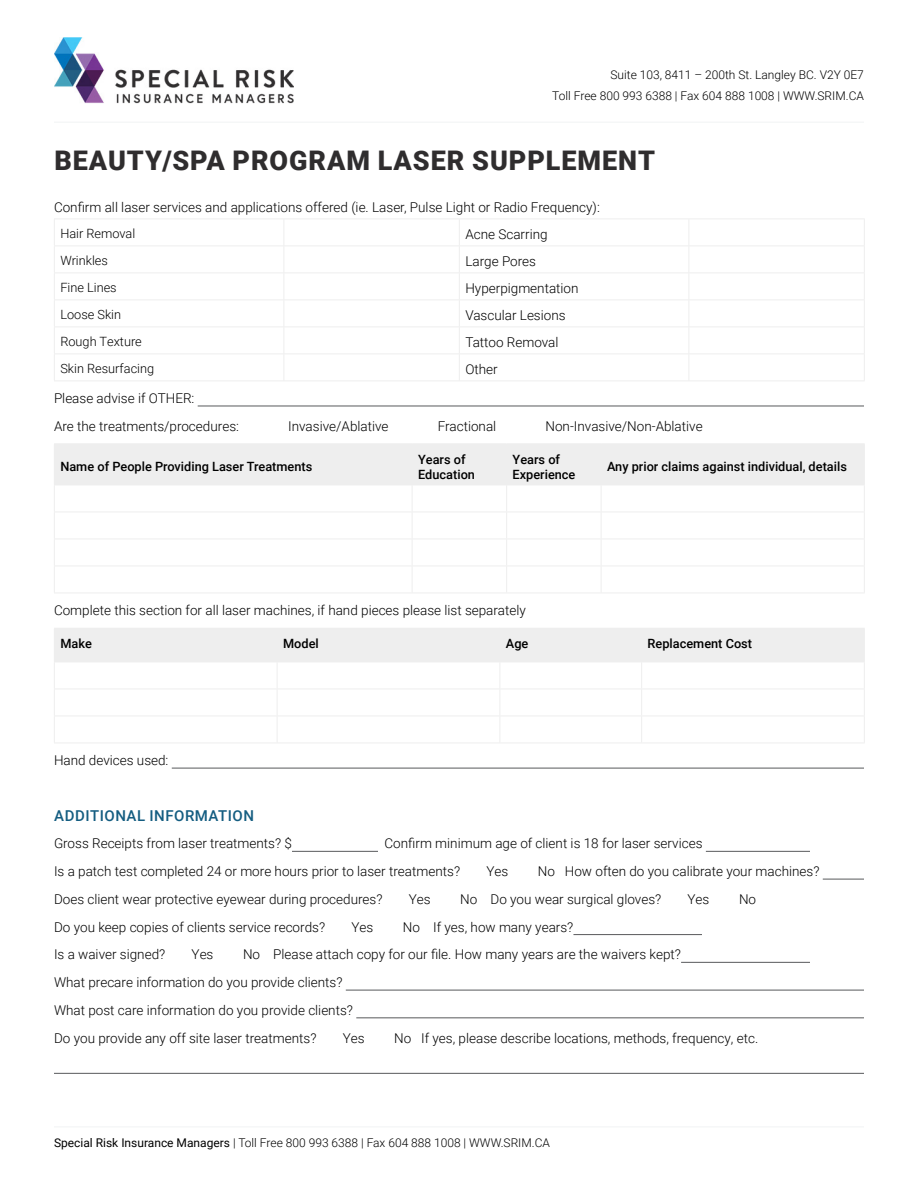
<style>
.page{position:relative;width:918px;height:1188px;background:#fff}
.page>*{position:absolute;margin:0;border:0;box-sizing:border-box;transform-origin:0 0}
.t1{font:900 27px "Roboto";letter-spacing:.035em;color:#2f2d2e}
.t2{font:500 15px "Roboto";letter-spacing:.035em;color:#145d81}
.t3{font:300 13.5px/27.8px "Roboto";color:#000}
.t4{font:500 12.75px/15px "Roboto";color:#000}
.t5{font:300 12.75px "Roboto";color:#000}
.t6{font:300 12px/21px "Roboto";color:#000;text-align:right}
.s1{font-weight:400}
</style>
<div class="page">
<hr style="left:54px;top:1126px;width:810px;height:1px;background:#f1f3f4">
<hr style="left:54px;top:122px;width:810px;height:1px;background:#f1f3f4">
<hr style="left:198px;top:406px;width:666px;height:1px;background:#58595b">
<hr style="left:172px;top:768px;width:692px;height:1px;background:#58595b">
<hr style="left:292px;top:851px;width:86px;height:1px;background:#58595b">
<hr style="left:706px;top:851px;width:104px;height:1px;background:#58595b">
<hr style="left:823px;top:879px;width:41px;height:1px;background:#58595b">
<hr style="left:573px;top:934px;width:129px;height:1px;background:#58595b">
<hr style="left:681px;top:962px;width:129px;height:1px;background:#58595b">
<hr style="left:346px;top:990px;width:518px;height:1px;background:#58595b">
<hr style="left:356px;top:1018px;width:508px;height:1px;background:#58595b">
<hr style="left:54px;top:1073px;width:810px;height:1px;background:#58595b">
<hr style="left:54px;top:218px;width:230px;height:1px;background:#eee">
<hr style="left:284px;top:218px;width:175px;height:1px;background:#eee">
<hr style="left:459px;top:218px;width:230px;height:1px;background:#eee">
<hr style="left:689px;top:218px;width:176px;height:1px;background:#eee">
<hr style="left:54px;top:245px;width:230px;height:1px;background:#eee">
<hr style="left:284px;top:245px;width:175px;height:1px;background:#eee">
<hr style="left:459px;top:245px;width:230px;height:1px;background:#eee">
<hr style="left:689px;top:245px;width:176px;height:1px;background:#eee">
<hr style="left:54px;top:272px;width:230px;height:1px;background:#eee">
<hr style="left:284px;top:272px;width:175px;height:1px;background:#eee">
<hr style="left:459px;top:272px;width:230px;height:1px;background:#eee">
<hr style="left:689px;top:272px;width:176px;height:1px;background:#eee">
<hr style="left:54px;top:299px;width:230px;height:1px;background:#eee">
<hr style="left:284px;top:299px;width:175px;height:1px;background:#eee">
<hr style="left:459px;top:299px;width:230px;height:1px;background:#eee">
<hr style="left:689px;top:299px;width:176px;height:1px;background:#eee">
<hr style="left:54px;top:326px;width:230px;height:1px;background:#eee">
<hr style="left:284px;top:326px;width:175px;height:1px;background:#eee">
<hr style="left:459px;top:326px;width:230px;height:1px;background:#eee">
<hr style="left:689px;top:326px;width:176px;height:1px;background:#eee">
<hr style="left:54px;top:353px;width:230px;height:1px;background:#eee">
<svg style="left:54px;top:219px;width:1px;height:161px"></svg>
<hr style="left:284px;top:353px;width:175px;height:1px;background:#eee">
<hr style="left:459px;top:353px;width:230px;height:1px;background:#eee">
<svg style="left:459px;top:219px;width:1px;height:161px"></svg>
<hr style="left:689px;top:353px;width:176px;height:1px;background:#eee">
<svg style="left:688px;top:219px;width:1px;height:161px"></svg>
<svg style="left:864px;top:219px;width:1px;height:161px"></svg>
<hr style="left:54px;top:380px;width:230px;height:1px;background:#eee">
<hr style="left:284px;top:380px;width:175px;height:1px;background:#eee">
<hr style="left:459px;top:380px;width:230px;height:1px;background:#eee">
<hr style="left:689px;top:380px;width:176px;height:1px;background:#eee">
<hr style="left:54px;top:443px;width:358px;height:1px;background:#eee">
<hr style="left:412px;top:443px;width:95px;height:1px;background:#eee">
<hr style="left:507px;top:443px;width:94px;height:1px;background:#eee">
<hr style="left:601px;top:443px;width:264px;height:1px;background:#eee">
<svg style="left:54px;top:444px;width:811px;height:149px"></svg>
<hr style="left:54px;top:593px;width:358px;height:1px;background:#eee">
<hr style="left:412px;top:593px;width:95px;height:1px;background:#eee">
<hr style="left:507px;top:593px;width:94px;height:1px;background:#eee">
<hr style="left:601px;top:593px;width:264px;height:1px;background:#eee">
<svg style="left:54px;top:628px;width:811px;height:115px"></svg>
<hr style="left:54px;top:743px;width:223px;height:1px;background:#eee">
<hr style="left:277px;top:743px;width:223px;height:1px;background:#eee">
<hr style="left:500px;top:743px;width:142px;height:1px;background:#eee">
<hr style="left:642px;top:743px;width:223px;height:1px;background:#eee">
<img style="left:54px;top:38px;width:240px;height:66px">
<p class="t6" style="left:552px;top:64px;width:313px">Suite 103, 8411 – 200th St. Langley BC. V2Y 0E7<br>Toll Free 800 993 6388 | Fax 604 888 1008 | WWW.SRIM.CA</p>
<h1 class="t1" style="left:54px;top:142px;width:602px">BEAUTY/SPA PROGRAM LASER SUPPLEMENT</h1>
<p class="t3" style="left:54px;top:193px;width:547px">Confirm all laser services and applications offered (ie. Laser, Pulse Light or Radio Frequency):</p>
<p class="t5" style="left:60px;top:225px;width:76px">Hair Removal</p>
<p class="t3" style="left:465px;top:220px;width:84px">Acne Scarring</p>
<p class="t5" style="left:60px;top:252px;width:49px">Wrinkles</p>
<p class="t3" style="left:465px;top:247px;width:72px">Large Pores</p>
<p class="t5" style="left:60px;top:279px;width:58px">Fine Lines</p>
<p class="t3" style="left:465px;top:274px;width:115px">Hyperpigmentation</p>
<p class="t5" style="left:60px;top:306px;width:62px">Loose Skin</p>
<p class="t3" style="left:465px;top:301px;width:102px">Vascular Lesions</p>
<p class="t5" style="left:60px;top:333px;width:83px">Rough Texture</p>
<p class="t3" style="left:465px;top:328px;width:95px">Tattoo Removal</p>
<p class="t5" style="left:60px;top:360px;width:95px">Skin Resurfacing</p>
<p class="t3" style="left:465px;top:355px;width:34px">Other</p>
<p class="t3" style="left:54px;top:384px;width:187px">Please advise if OTHER:<br>Are the treatments/procedures:</p>
<p class="t3" style="left:288px;top:412px;width:102px">Invasive/Ablative</p>
<p class="t3" style="left:438px;top:412px;width:60px">Fractional</p>
<p class="t3" style="left:546px;top:412px;width:159px">Non-Invasive/Non-Ablative</p>
<p class="t4" style="left:60px;top:458px;width:253px">Name of People Providing Laser Treatments</p>
<p class="t4" style="left:418px;top:451px;width:58px">Years of<br>Education</p>
<p class="t4" style="left:513px;top:451px;width:64px">Years of<br>Experience</p>
<p class="t4" style="left:607px;top:458px;width:241px">Any prior claims against individual, details</p>
<p class="t3" style="left:54px;top:596px;width:473px">Complete this section for all laser machines, if hand pieces please list separately</p>
<p class="t4" style="left:60px;top:636px;width:33px">Make</p>
<p class="t4" style="left:283px;top:636px;width:37px">Model</p>
<p class="t4" style="left:506px;top:636px;width:24px">Age</p>
<p class="t4" style="left:648px;top:636px;width:106px">Replacement Cost</p>
<p class="t3" style="left:54px;top:746px;width:116px">Hand devices used:</p>
<p class="t2" style="left:54px;top:805px;width:201px">ADDITIONAL INFORMATION</p>
<p class="t3" style="left:54px;top:829px;width:239px">Gross Receipts from laser treatments? $</p>
<p class="t3" style="left:54px;top:829px;width:650px;text-indent:331px">Confirm minimum age of client is 18 for laser services<br>Is a patch test completed 24 or more hours prior to laser treatments?</p>
<p class="t3" style="left:486px;top:857px;width:23px">Yes</p>
<p class="t3" style="left:538px;top:857px;width:283px">No How often do you calibrate your machines?</p>
<p class="t3" style="left:54px;top:885px;width:330px">Does client wear protective eyewear during procedures?</p>
<p class="t3" style="left:409px;top:885px;width:23px">Yes</p>
<p class="t3" style="left:460px;top:885px;width:203px">No Do you wear surgical gloves?</p>
<p class="t3" style="left:688px;top:885px;width:23px">Yes</p>
<p class="t3" style="left:739px;top:885px;width:19px">No</p>
<p class="t3" style="left:54px;top:912px;width:273px">Do you keep copies of clients service records?</p>
<p class="t3" style="left:351px;top:912px;width:23px">Yes</p>
<p class="t3" style="left:403px;top:912px;width:172px">No If yes, how many years?</p>
<p class="t3" style="left:54px;top:940px;width:113px">Is a waiver signed?</p>
<p class="t3" style="left:192px;top:940px;width:23px">Yes</p>
<p class="t3" style="left:54px;top:940px;width:629px;text-indent:189px">No Please attach copy for our file. How many years are the waivers kept?<br>What precare information do you provide clients?<br>What post care information do you provide clients?<br>Do you provide any off site laser treatments?</p>
<p class="t3" style="left:343px;top:1023px;width:23px">Yes</p>
<p class="t3" style="left:394px;top:1023px;width:366px">No If yes, please describe locations, methods, frequency, etc.</p>
<p class="t6" style="left:54px;top:1131px;width:498px"><span class="s1">Special Risk Insurance Managers</span> | Toll Free 800 993 6388 | Fax 604 888 1008 | WWW.SRIM.CA</p>
</div>
